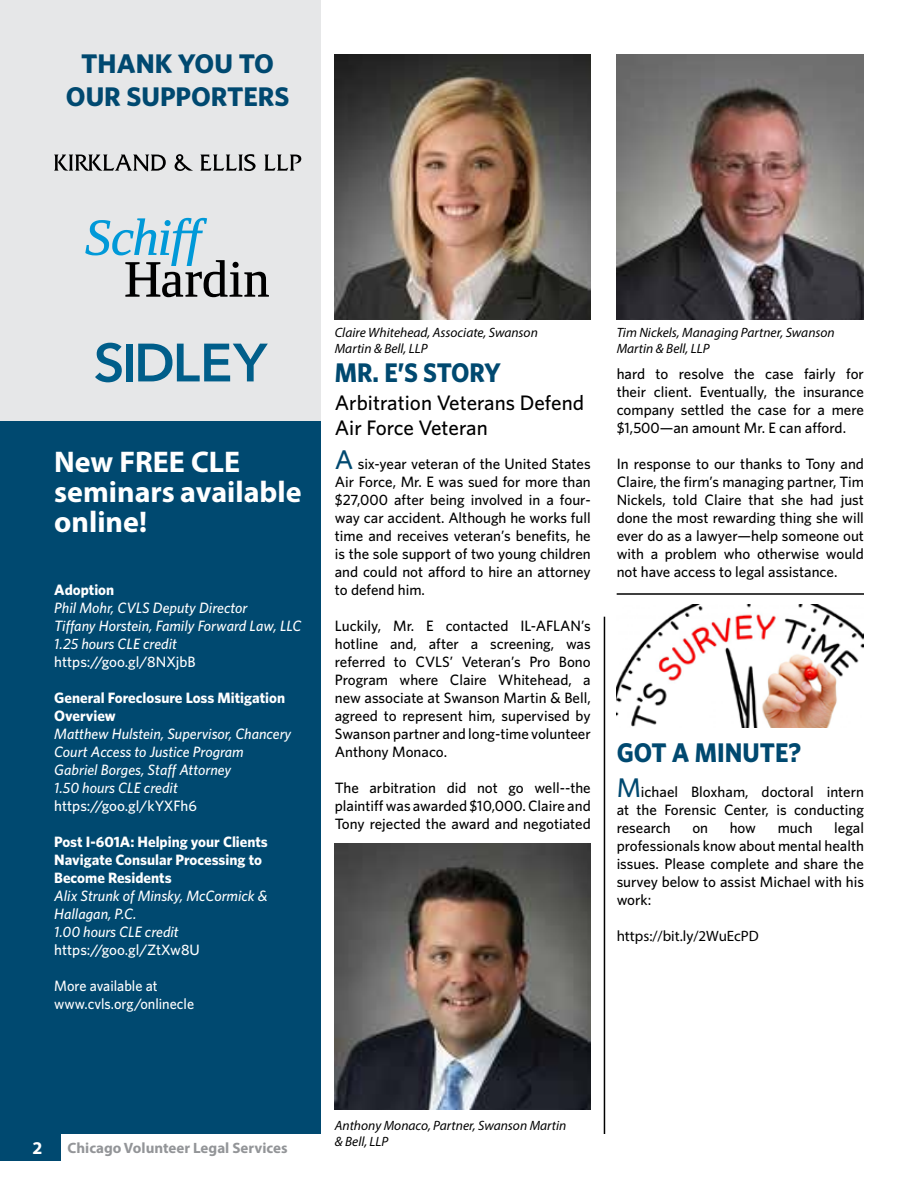
<style>
.page{position:relative;width:918px;height:1188px;background:#fff}
.page>*{position:absolute;margin:0;border:0;box-sizing:border-box;transform-origin:0 0}
.t1{font:700 30px/30px "Myriad Pro";color:#fff}
.t2{font:700 27px/32.4px "Whitney";color:#004970;text-align:center}
.t3{font:700 27px "Whitney";color:#004970;scale:.93 1}
.t4{font:500 21px/25.2px "Whitney";color:#000}
.t5{font:700 18px "Myriad Pro";color:#fff}
.t6{font:500 15px/18px "Whitney";color:#000;text-align:justify}
.t7{font:italic 500 15px/18px "Whitney";color:#fff}
.t8{font:700 15px/18px "Whitney";color:#fff}
.t9{font:500 15px "Whitney";color:#fff}
.t10{font:500 15px/18px "Whitney";color:#fff;scale:.95 1}
.t11{font:700 15px "Myriad Pro";color:#939598}
.t12{font:15px "Myriad Pro";color:#000}
.t13{font:italic 13.5px/16.2px "Myriad Pro";color:#000}
.s1{font-size:27px;color:#004970}
</style>
<div class="page">
<div style="left:0;top:1134px;width:60px;height:26px;background:#004970"></div>
<div style="left:0;top:370px;width:321px;height:764px;background:#004970"></div>
<div style="left:0;top:0;width:321px;height:420px;background:#e6e7e8"></div>
<svg style="left:54px;top:155px;width:112px;height:16px"></svg>
<svg style="left:175px;top:154px;width:18px;height:17px"></svg>
<svg style="left:200px;top:154px;width:56px;height:17px"></svg>
<svg style="left:264px;top:155px;width:37px;height:16px"></svg>
<svg style="left:85px;top:218px;width:184px;height:79px"></svg>
<svg style="left:95px;top:343px;width:27px;height:39px"></svg>
<div style="left:126px;top:344px;width:7px;height:37px;background:#005e8a"></div>
<svg style="left:138px;top:344px;width:130px;height:37px"></svg>
<hr style="left:604px;top:617px;width:1px;height:517px;background:#000">
<img style="left:335px;top:54px;width:256px;height:266px">
<img style="left:335px;top:843px;width:256px;height:266px">
<img style="left:617px;top:54px;width:247px;height:266px">
<hr style="left:617px;top:593px;width:247px;height:2px;background:#000">
<img style="left:617px;top:604px;width:247px;height:124px">
<h2 class="t2" style="left:66px;top:47px;width:225px">THANK YOU TO<br>OUR SUPPORTERS</h2>
<h1 class="t1" style="left:54px;top:445px;width:249px">New FREE CLE seminars available online!</h1>
<p class="t8" style="left:54px;top:580px;width:61px">Adoption</p>
<p class="t7" style="left:54px;top:599px;width:249px">Phil Mohr, CVLS Deputy Director<br>Tiffany Horstein, Family Forward Law, LLC<br>1.25 hours CLE credit</p>
<p class="t9" style="left:54px;top:653px;width:143px">https://goo.gl/8NXjbB</p>
<p class="t8" style="left:54px;top:688px;width:232px">General Foreclosure Loss Mitigation<br>Overview</p>
<p class="t7" style="left:54px;top:725px;width:239px">Matthew Hulstein, Supervisor, Chancery<br>Court Access to Justice Program<br>Gabriel Borges, Staff Attorney<br>1.50 hours CLE credit</p>
<p class="t9" style="left:54px;top:797px;width:144px">https://goo.gl/kYXFh6</p>
<p class="t8" style="left:54px;top:832px;width:215px">Post I-601A: Helping your Clients<br>Navigate Consular Processing to<br>Become Residents</p>
<p class="t7" style="left:54px;top:887px;width:215px">Alix Strunk of Minsky, McCormick &amp;<br>Hallagan, P.C.<br>1.00 hours CLE credit</p>
<p class="t9" style="left:54px;top:941px;width:147px">https://goo.gl/ZtXw8U</p>
<p class="t10" style="left:54px;top:976px;width:149px">More available at www.cvls.org/onlinecle</p>
<p class="t13" style="left:335px;top:324px;width:205px">Claire Whitehead, Associate, Swanson<br>Martin &amp; Bell, LLP</p>
<h2 class="t3" style="left:335px;top:356px;width:180px">MR. E’S STORY</h2>
<h3 class="t4" style="left:335px;top:389px;width:251px">Arbitration Veterans Defend<br>Air Force Veteran</h3>
<p class="t6" style="left:335px;top:455px;width:257px"><span class="s1">A</span> six-year veteran of the United States Air Force, Mr. E was sued for more than $27,000 after being involved in a four&shy;way car accident. Although he works full time and receives veteran’s benefits, he is the sole support of two young children and could not afford to hire an attorney to defend him.</p>
<p class="t6" style="left:335px;top:617px;width:257px">Luckily, Mr. E contacted IL-AFLAN’s hotline and, after a screening, was referred to CVLS’ Veteran’s Pro Bono Program where Claire Whitehead, a new associate at Swanson Martin &amp; Bell, agreed to represent him, supervised by Swanson partner and long-time volunteer Anthony Monaco.</p>
<p class="t6" style="left:335px;top:779px;width:257px">The arbitration did not go well--the plaintiff was awarded $10,000. Claire and Tony rejected the award and negotiated</p>
<p class="t13" style="left:617px;top:324px;width:220px">Tim Nickels, Managing Partner, Swanson<br>Martin &amp; Bell, LLP</p>
<p class="t6" style="left:617px;top:364px;width:249px">hard to resolve the case fairly for their client. Eventually, the insurance company settled the case for a mere $1,500—an amount Mr. E can afford.</p>
<p class="t6" style="left:617px;top:454px;width:249px">In response to our thanks to Tony and Claire, the firm’s managing partner, Tim Nickels, told Claire that she had just done the most rewarding thing she will ever do as a lawyer—help someone out with a problem who otherwise would not have access to legal assistance.</p>
<h2 class="t3" style="left:617px;top:736px;width:200px">GOT A MINUTE?</h2>
<p class="t6" style="left:617px;top:783px;width:249px"><span class="s1">M</span>ichael Bloxham, doctoral intern at the Forensic Center, is conducting research</p>
<p class="t6" style="left:617px;top:819px;width:249px;text-indent:218px">legal professionals know about mental health issues. Please complete and share the survey below to assist Michael with his work:</p>
<p class="t12" style="left:617px;top:927px;width:144px">https://bit.ly/2WuEcPD</p>
<p class="t6" style="left:692px;top:819px;width:17px">on</p>
<p class="t6" style="left:730px;top:819px;width:28px">how</p>
<p class="t6" style="left:778px;top:819px;width:37px">much</p>
<p class="t5" style="left:32px;top:1136px;width:11px">2</p>
<p class="t11" style="left:68px;top:1138px;width:222px">Chicago Volunteer Legal Services</p>
<p class="t13" style="left:335px;top:1117px;width:233px">Anthony Monaco, Partner, Swanson Martin &amp; Bell, LLP</p>
</div>
